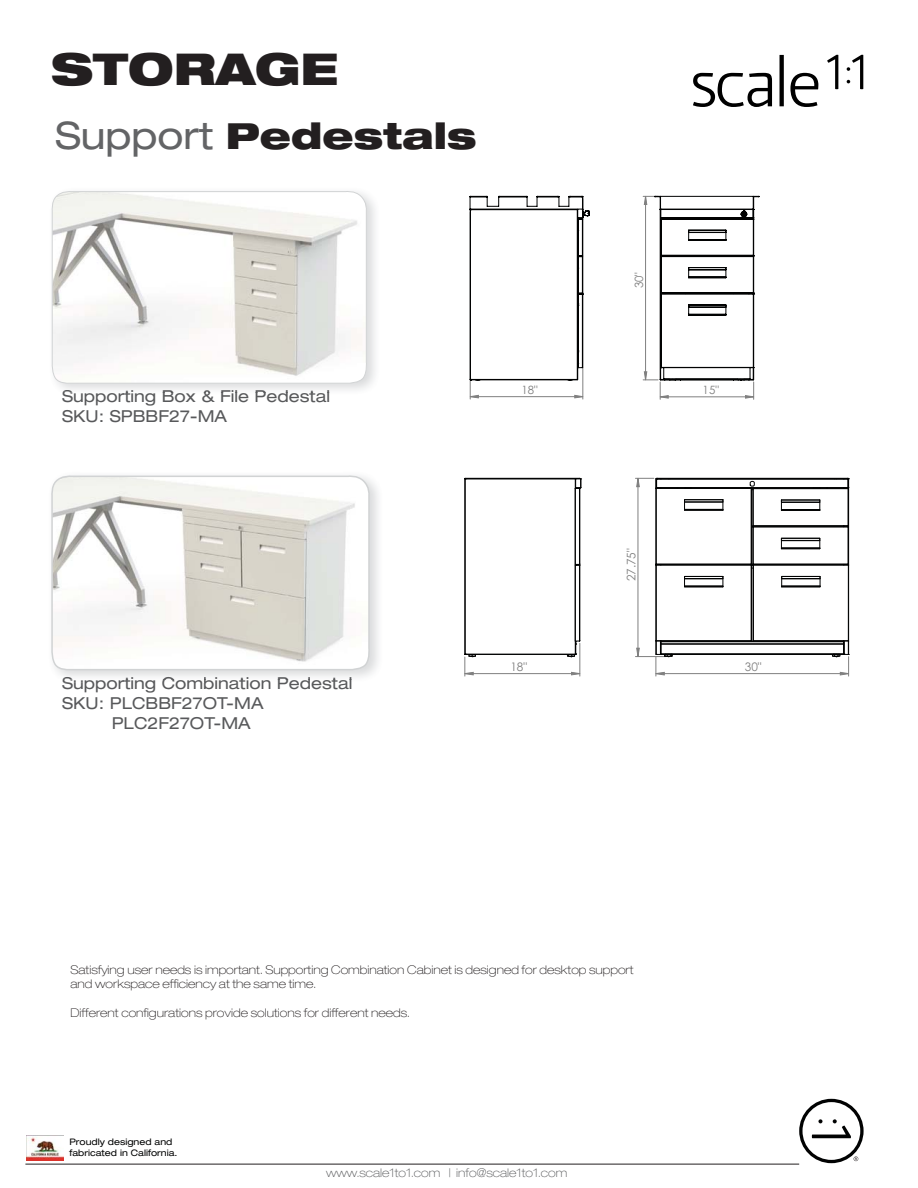
<style>
.page{position:relative;width:918px;height:1188px;background:#fff}
.page>*{position:absolute;margin:0;border:0;box-sizing:border-box;transform-origin:0 0}
.t1{font:900 expanded 43.95px "Helvetica Neue LT Std";color:#231f20}
.t2{font:900 expanded 36px "Helvetica Neue LT Std";color:#231f20}
.t3{font:expanded 16.5px/19.8px "Helvetica Neue LT Std";color:#58595b}
.t4{font:100 expanded 12px/14.4px "Helvetica Neue LT Std";color:#231f20}
.t5{font:100 expanded 12px "Helvetica Neue LT Std";color:#58595b}
.t6{font:11.85px "Century Gothic";color:#808080}
.t7{font:11.4px "Century Gothic";color:#808080}
.t8{font:expanded 9px/10.5px "Helvetica Neue LT Std";color:#010202}
.s1{font-weight:400;font-size:38.1px;color:#636466}
.s2{color:#57585a}
</style>
<div class="page">
<svg style="left:51px;top:190px;width:317px;height:194px"></svg>
<svg style="left:51px;top:473px;width:321px;height:199px"></svg>
<svg style="left:470px;top:381px;width:284px;height:18px"></svg>
<svg style="left:470px;top:195px;width:290px;height:186px"></svg>
<svg style="left:635px;top:478px;width:214px;height:198px"></svg>
<svg style="left:464px;top:478px;width:118px;height:198px"></svg>
<svg style="left:799px;top:1099px;width:65px;height:64px"></svg>
<img style="left:26px;top:1135px;width:37px;height:25px">
<hr style="left:25px;top:1164px;width:774px;height:1px;background:#231f20">
<svg style="left:693px;top:55px;width:170px;height:52px"></svg>
<h1 class="t1" style="left:51px;top:54px;width:289px">STORAGE</h1>
<h2 class="t2" style="left:56px;top:123px;width:422px"><span class="s1">Support</span> Pedestals</h2>
<h3 class="t3" style="left:62px;top:388px;width:269px">Suppor<span class="s2">ti</span>ng <span class="s2">B</span>ox <span class="s2">&amp; Fil</span>e <span class="s2">P</span>e<span class="s2">d</span>estal</h3>
<h3 class="t3" style="left:62px;top:408px;width:167px">SKU: SPBBF27-MA</h3>
<p class="t7" style="left:521px;top:383px;width:18px">18"</p>
<h3 class="t3" style="left:62px;top:675px;width:292px"><span class="s2">S</span>uppor<span class="s2">ti</span>ng <span class="s2">C</span>om<span class="s2">bi</span>na<span class="s2">ti</span>on <span class="s2">P</span>edes<span class="s2">t</span>a<span class="s2">l</span></h3>
<h3 class="t3" style="left:112px;top:694px;width:153px;text-indent:-50px">SKU: PLCBBF27OT-MA<br>PLC2F27OT-MA</h3>
<p class="t6" style="left:510px;top:660px;width:18px">18"</p>
<p class="t7" style="left:633px;top:288px;width:18px;rotate:-90deg">30"</p>
<p class="t7" style="left:703px;top:384px;width:18px">15"</p>
<p class="t6" style="left:624px;top:581px;width:35px;rotate:-90deg">27.75"</p>
<p class="t6" style="left:745px;top:660px;width:18px">30"</p>
<p class="t4" style="left:71px;top:964px;width:565px">Satisfying user needs is important. Supporting Combination Cabinet is designed for desktop support and workspace efficiency at the same time.</p>
<p class="t4" style="left:71px;top:1007px;width:341px">Different configurations provide solutions for different needs.</p>
<p class="t8" style="left:69px;top:1138px;width:110px">Proudly designed and fabricated in California.</p>
<p class="t5" style="left:326px;top:1168px;width:243px">www.scale1to1.com | info@scale1to1.com</p>
</div>
